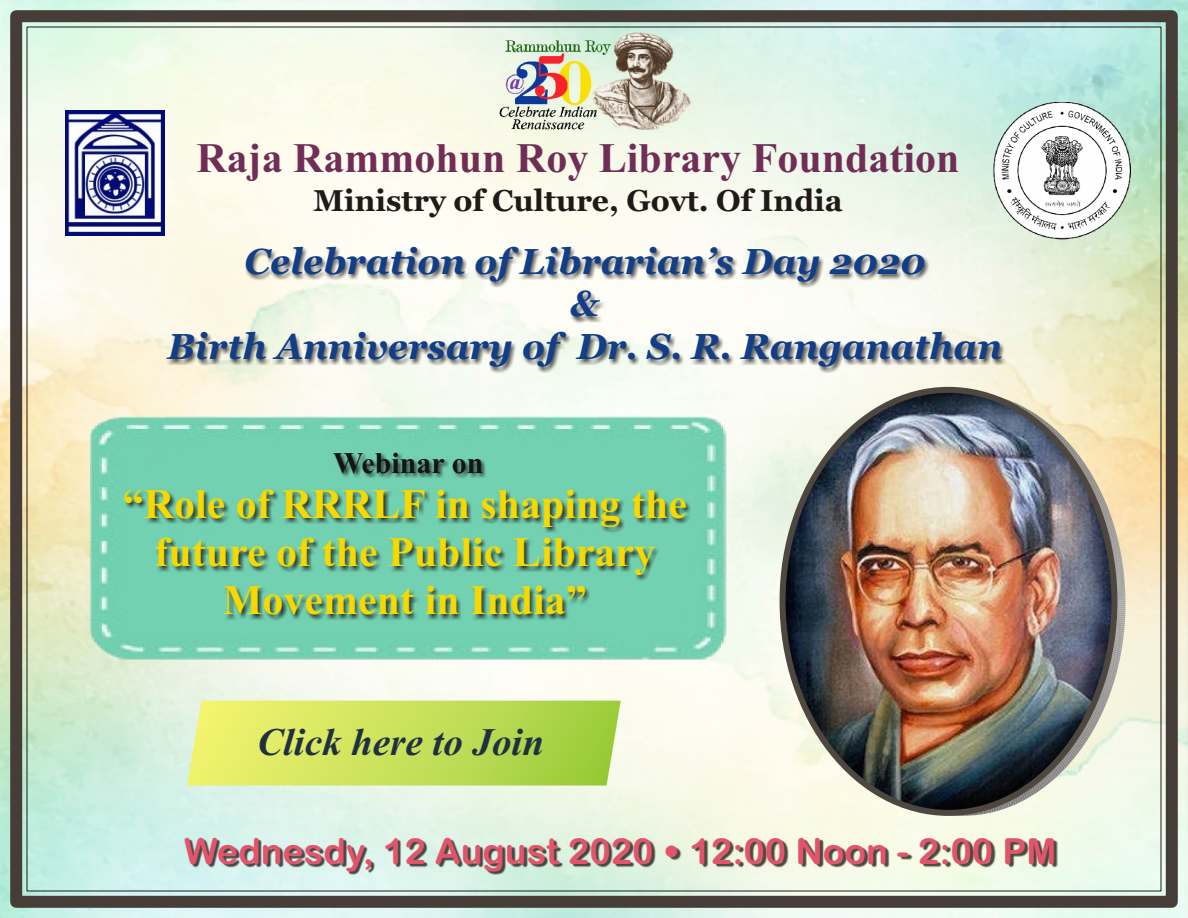
<style>
.page{position:relative;width:1188px;height:918px;background:#fff}
.page>*{position:absolute;margin:0;border:0;box-sizing:border-box;transform-origin:0 0}
.t1{font:700 42px/47.8px "Times New Roman";color:#f5d900;text-align:center}
.t2{font:700 42px "Times New Roman";color:#702e57}
.t3{font:italic 700 39px "Times New Roman";color:#213040}
.t4{font:italic 700 36px/42.8px "Georgia";color:#123d87;text-align:center}
.t5{font:36px "Arial Rounded MT Bold";color:#e3546b}
.t6{font:700 30px "Georgia";color:#1f1a17}
.t7{font:700 30px "Times New Roman";color:#141417}
.s1{font-family:"Arial";font-weight:900}
</style>
<div class="page">
<img style="left:0;top:0;width:1188px;height:918px">
<div style="left:10px;top:10px;width:1168px;height:898px;border:12px solid #473d38"></div>
<svg style="left:801px;top:392px;width:324px;height:424px;background:#dbd8c3"></svg>
<img style="left:783px;top:390px;width:331px;height:423px;border-radius:50%">
<img style="left:993px;top:103px;width:137px;height:137px">
<img style="left:65px;top:110px;width:100px;height:125px">
<img style="left:187px;top:840px;width:871px;height:35px">
<img style="left:167px;top:248px;width:840px;height:125px">
<img style="left:494px;top:28px;width:203px;height:107px">
<svg style="left:187px;top:701px;width:434px;height:85px;background:#c8e15d"></svg>
<img style="left:90px;top:417px;width:639px;height:245px">
<img style="left:124px;top:454px;width:568px;height:166px">
<p class="t2" style="left:196px;top:144px;width:765px">Raja Rammohun Roy Library Foundation</p>
<p class="t6" style="left:313px;top:189px;width:531px">Ministry of Culture, Govt. Of India</p>
<p class="t4" style="left:168px;top:243px;width:836px">Celebration of Librarian’s Day 2020<br>&amp;<br>Birth Anniversary of Dr. S. R. Ranganathan</p>
<p class="t7" style="left:333px;top:453px;width:152px">Webinar on</p>
<p class="t1" style="left:123px;top:484px;width:566px">“Role of RRRLF in shaping the future of the Public Library<br>Movement in India”</p>
<p class="t3" style="left:257px;top:729px;width:289px">Click here to Join</p>
<p class="t5" style="left:184px;top:838px;width:874px">Wednesdy, 12 August 2020 <span class="s1">•</span> 12:00 Noon - 2:00 PM</p>
</div>
